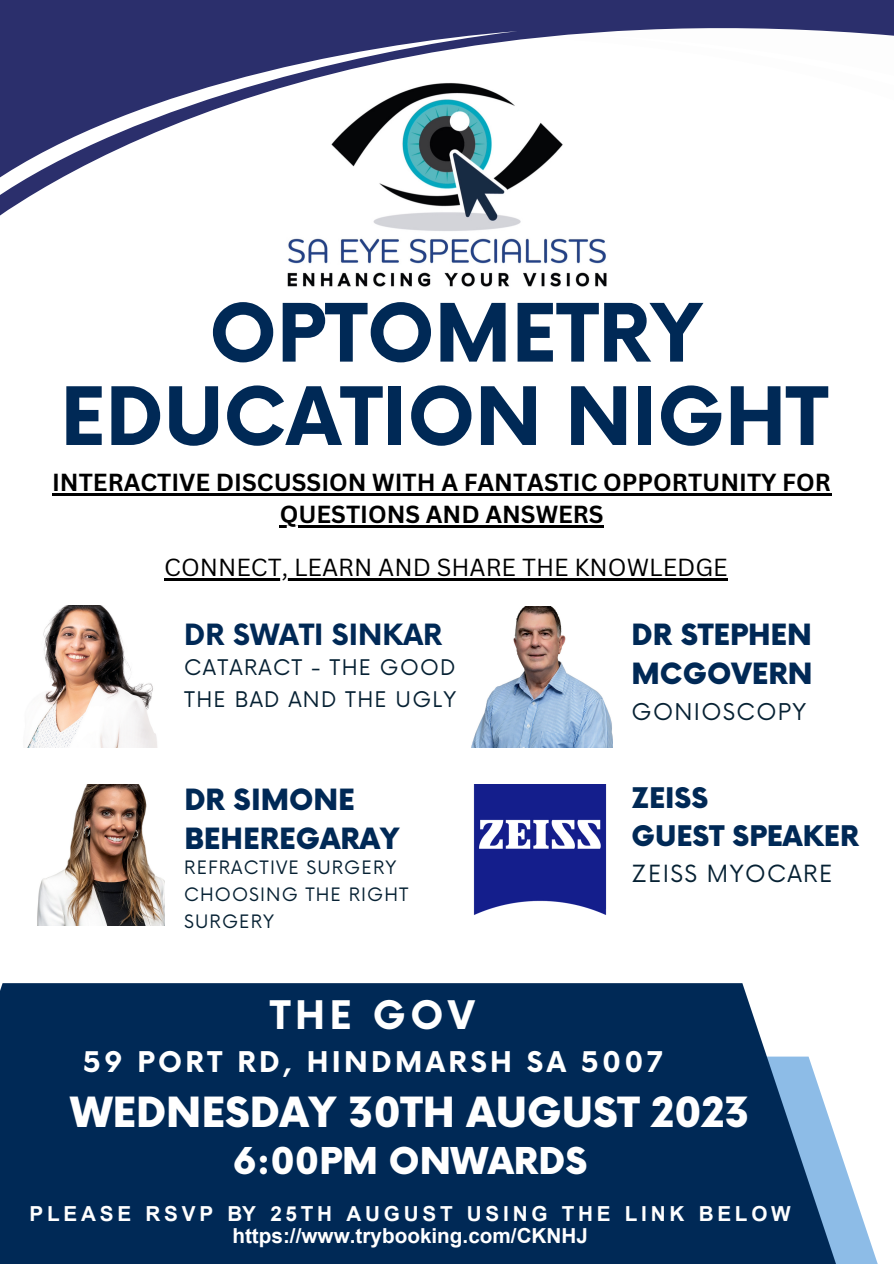
<style>
.page{position:relative;width:894px;height:1264px;background:#fff}
.page>*{position:absolute;margin:0;border:0;box-sizing:border-box;transform-origin:0 0}
.t1{font:700 78.3px/83.2px "Now";color:#002956;text-align:center}
.t2{font:900 40.5px "Now";color:#fff}
.t3{font:700 38.4px "Now";letter-spacing:.12em;color:#fff}
.t4{font:900 36px "Now";color:#fff}
.t5{font:900 28.5px/39.5px "Now";color:#002956}
.t6{font:700 28.5px "Now";color:#002956}
.t7{font:700 27.75px "Now";letter-spacing:.12em;color:#fff}
.t8{font:900 27.6px "Now";color:#002956}
.t9{font:700 24px/32.7px "Canva Sans";color:#000;text-align:center}
.t10{font:24px "Canva Sans";color:#000}
.t11{font:23.1px "Now";letter-spacing:.06em;color:#062133}
.t12{font:22.5px "Now";letter-spacing:.06em;color:#062133}
.t13{font:21px/31.5px "Now";letter-spacing:.06em;color:#062133}
.t14{font:700 20.7px/22.5px "Arial";color:#fff;text-align:center}
.t15{font:18px/27px "Now";letter-spacing:.06em;color:#062133}
</style>
<div class="page">
<img style="left:27px;top:606px;width:130px;height:141px">
<img style="left:471px;top:606px;width:141px;height:141px">
<img style="left:37px;top:784px;width:128px;height:141px">
<img style="left:473px;top:784px;width:134px;height:131px">
<img style="left:287px;top:242px;width:320px;height:45px">
<svg style="left:0;top:0;width:893px;height:242px"></svg>
<svg style="left:840px;top:1151px;width:38px;height:112px"></svg>
<div style="left:0;top:983px;width:840px;height:280px;background:#002956"></div>
<hr style="left:52px;top:493px;width:779px;height:2px;background:#000">
<hr style="left:279px;top:525px;width:324px;height:3px;background:#000">
<hr style="left:164px;top:578px;width:563px;height:2px;background:#000">
<p class="t1" style="left:60px;top:296px;width:769px">OPTOMETRY<br>EDUCATION NIGHT</p>
<p class="t9" style="left:52px;top:465px;width:780px">INTERACTIVE DISCUSSION WITH A FANTASTIC OPPORTUNITY FOR<br>QUESTIONS AND ANSWERS</p>
<p class="t10" style="left:164px;top:550px;width:565px">CONNECT, LEARN AND SHARE THE KNOWLEDGE</p>
<p class="t6" style="left:184px;top:619px;width:259px">DR SWATI SINKAR</p>
<p class="t13" style="left:184px;top:653px;width:273px">CATARACT - THE GOOD<br>THE BAD AND THE UGLY</p>
<p class="t5" style="left:184px;top:781px;width:216px">DR SIMONE<br>BEHEREGARAY</p>
<p class="t15" style="left:184px;top:854px;width:213px">REFRACTIVE SURGERY</p>
<p class="t15" style="left:184px;top:881px;width:225px">CHOOSING THE RIGHT<br>SURGERY</p>
<p class="t5" style="left:631px;top:616px;width:182px">DR STEPHEN<br>MCGOVERN</p>
<p class="t12" style="left:631px;top:699px;width:176px">GONIOSCOPY</p>
<p class="t8" style="left:631px;top:783px;width:78px">ZEISS</p>
<p class="t8" style="left:631px;top:821px;width:229px">GUEST SPEAKER</p>
<p class="t11" style="left:631px;top:860px;width:202px">ZEISS MYOCARE</p>
<p class="t3" style="left:270px;top:994px;width:206px">THE GOV</p>
<p class="t7" style="left:83px;top:1046px;width:581px">59 PORT RD, HINDMARSH SA 5007</p>
<p class="t2" style="left:70px;top:1090px;width:680px">WEDNESDAY 30TH AUGUST 2023</p>
<p class="t4" style="left:233px;top:1141px;width:356px">6:00PM ONWARDS</p>
<p class="t14" style="left:30px;top:1202px;width:762px">P L E A S E R S V P BY 2 5 T H A U G U S T U S I N G T H E L I N K B E L O W https://www.trybooking.com/CKNHJ</p>
</div>
